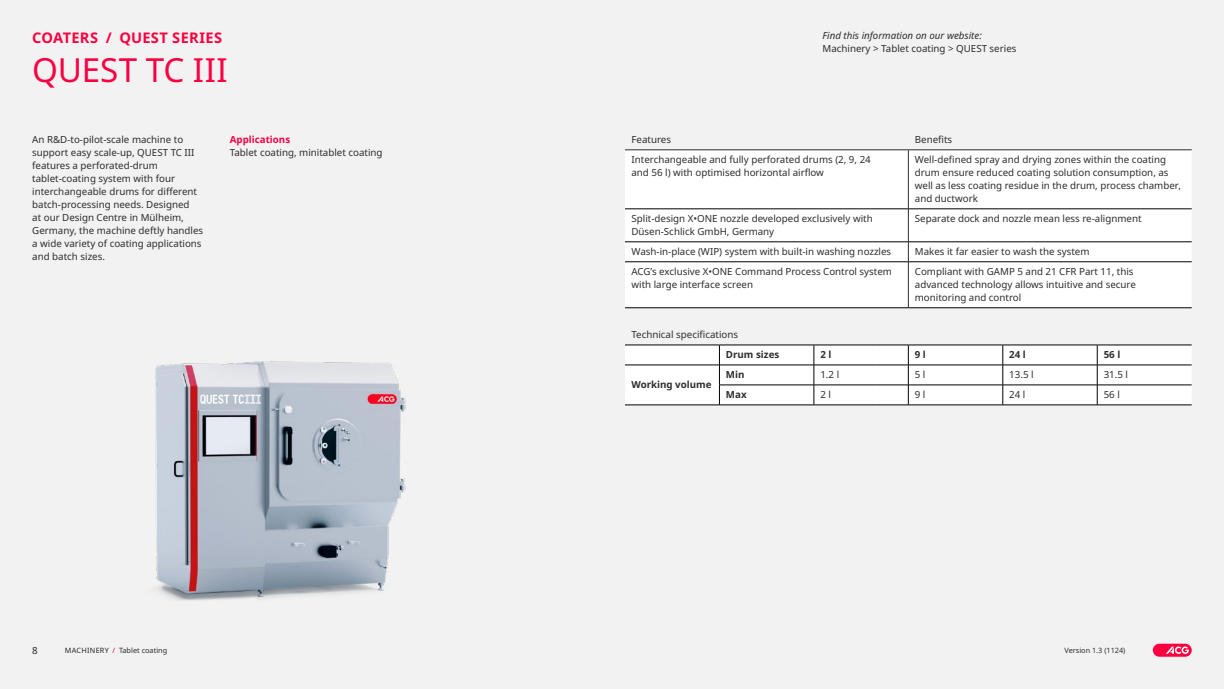
<style>
.page{position:relative;width:1224px;height:689px;background:#fff}
.page>*{position:absolute;margin:0;border:0;box-sizing:border-box;transform-origin:0 0}
.t1{font:33.2px "Noto Sans";color:#fa0041}
.t2{font:700 14.6px "Noto Sans";letter-spacing:.02em;color:#fa0041}
.t3{font:9.8px/13px "Noto Sans";color:#2e2d2c}
.t4{font:700 9.8px "Noto Sans";color:#2e2d2c}
.t5{font:italic 9.8px "Noto Sans";color:#2e2d2c}
.t6{font:700 9.8px "Noto Sans";color:#fa0041}
.t7{font:9.8px "Noto Sans";color:#282827}
.t8{font:7.3px "Noto Sans";color:#2e2d2c}
.s1{color:#282827}
.s2{color:#fa0041}
</style>
<div class="page">
<div style="left:0;top:0;width:1224px;height:688px;background:#f2f2f2"></div>
<div style="left:625px;top:150px;width:567px;height:157px;background:#fff"></div>
<hr style="left:625px;top:209px;width:283px;height:1px;background:#000">
<hr style="left:909px;top:209px;width:283px;height:1px;background:#000">
<hr style="left:625px;top:241px;width:283px;height:1px;background:#000">
<hr style="left:909px;top:241px;width:283px;height:1px;background:#000">
<hr style="left:625px;top:261px;width:283px;height:1px;background:#000">
<hr style="left:909px;top:261px;width:283px;height:1px;background:#000">
<hr style="left:625px;top:307px;width:283px;height:1px;background:#000">
<hr style="left:908px;top:307px;width:284px;height:1px;background:#000">
<hr style="left:908px;top:150px;width:1px;height:59px;background:#2e2d2c">
<hr style="left:908px;top:209px;width:1px;height:33px;background:#2e2d2c">
<svg style="left:908px;top:242px;width:1px;height:20px"></svg>
<hr style="left:908px;top:262px;width:1px;height:45px;background:#2e2d2c">
<hr style="left:625px;top:149px;width:283px;height:1px;background:#2e2d2c">
<hr style="left:908px;top:149px;width:284px;height:1px;background:#2e2d2c">
<div style="left:625px;top:345px;width:567px;height:59px;background:#fff"></div>
<hr style="left:625px;top:344px;width:94px;height:1px;background:#000">
<hr style="left:719px;top:344px;width:95px;height:1px;background:#000">
<hr style="left:814px;top:344px;width:63px;height:1px;background:#000">
<hr style="left:877px;top:344px;width:31px;height:1px;background:#000">
<hr style="left:908px;top:344px;width:95px;height:1px;background:#000">
<hr style="left:1003px;top:344px;width:94px;height:1px;background:#000">
<hr style="left:1097px;top:344px;width:95px;height:1px;background:#000">
<hr style="left:625px;top:365px;width:94px;height:1px;background:#000">
<hr style="left:719px;top:365px;width:95px;height:1px;background:#000">
<hr style="left:814px;top:365px;width:63px;height:1px;background:#000">
<hr style="left:877px;top:365px;width:31px;height:1px;background:#000">
<hr style="left:908px;top:365px;width:95px;height:1px;background:#000">
<hr style="left:1003px;top:365px;width:94px;height:1px;background:#000">
<hr style="left:1097px;top:365px;width:95px;height:1px;background:#000">
<hr style="left:719px;top:384px;width:95px;height:1px;background:#000">
<svg style="left:719px;top:345px;width:1px;height:59px"></svg>
<hr style="left:814px;top:384px;width:63px;height:1px;background:#000">
<svg style="left:814px;top:345px;width:1px;height:59px"></svg>
<hr style="left:877px;top:384px;width:31px;height:1px;background:#000">
<hr style="left:908px;top:384px;width:95px;height:1px;background:#000">
<svg style="left:908px;top:345px;width:1px;height:59px"></svg>
<hr style="left:1003px;top:384px;width:94px;height:1px;background:#000">
<hr style="left:1097px;top:384px;width:95px;height:1px;background:#000">
<hr style="left:625px;top:404px;width:94px;height:1px;background:#000">
<hr style="left:719px;top:404px;width:95px;height:1px;background:#000">
<hr style="left:814px;top:404px;width:63px;height:1px;background:#000">
<hr style="left:877px;top:404px;width:31px;height:1px;background:#000">
<hr style="left:908px;top:404px;width:95px;height:1px;background:#000">
<hr style="left:1003px;top:404px;width:94px;height:1px;background:#000">
<hr style="left:1097px;top:404px;width:95px;height:1px;background:#000">
<svg style="left:1003px;top:345px;width:1px;height:59px"></svg>
<svg style="left:1097px;top:345px;width:1px;height:59px"></svg>
<img style="left:155px;top:361px;width:251px;height:240px">
<svg style="left:1153px;top:643px;width:39px;height:14px"></svg>
<h2 class="t2" style="left:32px;top:27px;width:191px">COATERS / QUEST SERIES</h2>
<h1 class="t1" style="left:32px;top:46px;width:197px">QUEST TC III</h1>
<p class="t5" style="left:823px;top:29px;width:161px">Find this information on our website:</p>
<p class="t3" style="left:823px;top:42px;width:195px">Machinery &gt; Tablet coating &gt; QUEST series</p>
<p class="t3" style="left:32px;top:133px;width:173px">An R&amp;D-to-pilot-scale machine to support easy scale-up, QUEST TC III features a perforated-drum tablet-coating system with four interchangeable drums for different batch-processing needs. Designed<br>at our Design Centre in Mülheim,<br>Germany, the machine deftly handles a wide variety of coating applications and batch sizes.</p>
<p class="t3" style="left:632px;top:133px;width:41px">Features</p>
<p class="t3" style="left:915px;top:133px;width:39px">Benefits</p>
<p class="t6" style="left:230px;top:133px;width:62px">Applications</p>
<p class="t3" style="left:230px;top:146px;width:154px">Tablet coating, minitablet coating</p>
<p class="t3" style="left:632px;top:153px;width:241px">Interchangeable and fully perforated drums (2, 9, 24 and 56 l) with optimised horizontal airflow</p>
<p class="t3" style="left:915px;top:153px;width:268px">Well-defined spray and drying zones within the coating drum ensure reduced coating solution consumption, as well as less coating residue in the drum, process chamber, and ductwork</p>
<p class="t3" style="left:632px;top:212px;width:243px">Split-design X•ONE nozzle developed exclusively with<br>Düsen-Schlick GmbH, Germany</p>
<p class="t3" style="left:915px;top:212px;width:228px">Separate dock and nozzle mean less re-alignment</p>
<p class="t3" style="left:632px;top:245px;width:261px">Wash-in-place (WIP) system with built-in washing nozzles</p>
<p class="t3" style="left:915px;top:245px;width:176px">Makes it far easier to wash the system</p>
<p class="t3" style="left:632px;top:265px;width:262px">ACG’s exclusive X•ONE Command Process Control system with large interface screen</p>
<p class="t3" style="left:915px;top:265px;width:223px">Compliant with GAMP 5 and 21 CFR Part 11, this advanced technology allows intuitive and secure monitoring and control</p>
<p class="t3" style="left:632px;top:328px;width:108px">Technical specifications</p>
<p class="t4" style="left:726px;top:348px;width:55px">Drum sizes</p>
<p class="t4" style="left:820px;top:348px;width:13px">2 l</p>
<p class="t4" style="left:915px;top:348px;width:13px">9 l</p>
<p class="t4" style="left:1009px;top:348px;width:18px">24 l</p>
<p class="t4" style="left:1104px;top:348px;width:18px">56 l</p>
<p class="t4" style="left:631px;top:378px;width:82px">Working volume</p>
<p class="t4" style="left:726px;top:368px;width:20px">Min</p>
<p class="t3" style="left:820px;top:368px;width:20px">1.2 l</p>
<p class="t3" style="left:915px;top:368px;width:12px">5 l</p>
<p class="t3" style="left:1009px;top:368px;width:26px">13.5 l</p>
<p class="t3" style="left:1104px;top:368px;width:26px">31.5 l</p>
<p class="t4" style="left:726px;top:388px;width:22px">Max</p>
<p class="t3" style="left:820px;top:388px;width:12px">2 l</p>
<p class="t3" style="left:915px;top:388px;width:12px">9 l</p>
<p class="t3" style="left:1009px;top:388px;width:18px">24 l</p>
<p class="t3" style="left:1104px;top:388px;width:18px">56 l</p>
<p class="t7" style="left:32px;top:643px;width:7px">8</p>
<p class="t8" style="left:65px;top:645px;width:104px"><span class="s1">MACHINERY</span> <span class="s2">/</span> Tablet coating</p>
<p class="t8" style="left:1064px;top:645px;width:62px">Version 1.3 (1124)</p>
</div>
